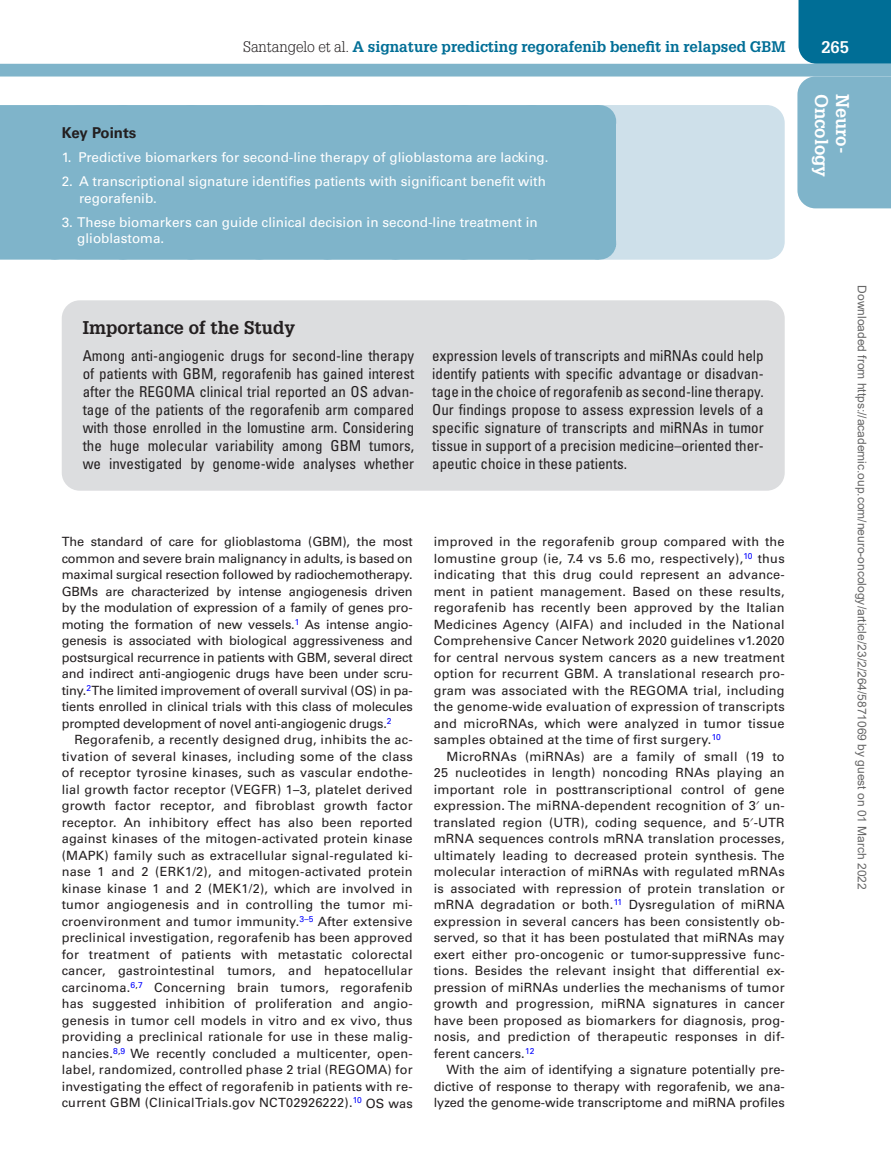
<style>
.page{position:relative;width:891px;height:1175px;background:#fff}
.page>*{position:absolute;margin:0;border:0;box-sizing:border-box;transform-origin:0 0}
.t1{font:700 18px "Glypha LT Std";color:#231f20}
.t2{font:700 18px "Glypha LT Std";color:#fff}
.t3{font:700 16.5px "Glypha LT Std";color:#fff}
.t4{font:condensed 15px/18px "Univers LT Std";color:#231f20;text-align:justify}
.t5{font:700 15px "Glypha LT Std";color:#006e96}
.t6{font:700 15px "Univers LT Std";color:#231f20}
.t7{font:13.5px/16.5px "Univers LT Std";color:#fff}
.t8{font:12.75px/16.5px "Univers LT Std";letter-spacing:.015em;color:#231f20;text-align:justify}
.t9{font:12px "Arial";color:#666}
.s1{font-weight:300;color:#231f20}
.s2{font-family:"Gandhari Unicode"}
</style>
<div class="page">
<div style="left:799px;top:0;width:92px;height:64px;background:#006e96"></div>
<div style="left:797px;top:76px;width:94px;height:132px;background:#7fb4ca"></div>
<div style="left:0;top:64px;width:891px;height:12px;background:#7fb4ca"></div>
<div style="left:62px;top:105px;width:723px;height:155px;background:#cee0ea;border-radius:18px"></div>
<div style="left:0;top:123px;width:615px;height:34px;background:#7fb4ca"></div>
<div style="left:0;top:105px;width:599px;height:33px;background:#7fb4ca"></div>
<hr style="left:599px;top:105px;width:1px;height:33px;background:#7fb4ca">
<div style="left:0;top:139px;width:615px;height:27px;background:#7fb4ca"></div>
<div style="left:0;top:163px;width:615px;height:57px;background:#7fb4ca"></div>
<div style="left:0;top:203px;width:615px;height:44px;background:#7fb4ca"></div>
<div style="left:0;top:227px;width:599px;height:33px;background:#7fb4ca"></div>
<svg style="left:55px;top:259px;width:510px;height:1px"></svg>
<hr style="left:599px;top:227px;width:1px;height:33px;background:#7fb4ca">
<div style="left:62px;top:300px;width:723px;height:190px;background:#dcdddf;border-radius:18px"></div>
<p class="t5" style="left:243px;top:37px;width:544px"><span class="s1">Santangelo et al.</span> A signature predicting regorafenib benefit in relapsed GBM</p>
<p class="t3" style="left:821px;top:37px;width:29px">265</p>
<h1 class="t2" style="left:833px;top:94px;width:85px;rotate:90deg">Oncology</h1>
<h1 class="t2" style="left:854px;top:94px;width:61px;rotate:90deg">Neuro-</h1>
<p class="t6" style="left:62px;top:124px;width:76px">Key Points</p>
<p class="t7" style="left:62px;top:149px;width:488px">1. Predictive biomarkers for second-line therapy of glioblastoma are lacking.</p>
<p class="t7" style="left:79px;top:173px;width:468px;text-indent:-17px">2. A transcriptional signature identifies patients with significant benefit with regorafenib.</p>
<p class="t7" style="left:77px;top:214px;width:462px;text-indent:-16px">3. These biomarkers can guide clinical decision in second-line treatment in glioblastoma.</p>
<h1 class="t1" style="left:83px;top:317px;width:214px">Importance of the Study</h1>
<p class="t4" style="left:83px;top:347px;width:333px">Among anti-angiogenic drugs for second-line therapy of patients with GBM, regorafenib has gained interest after the REGOMA clinical trial reported an OS advan&shy;tage of the patients of the regorafenib arm compared with those enrolled in the lomustine arm. Considering the huge molecular variability among GBM tumors, we investigated by genome-wide analyses whether</p>
<p class="t4" style="left:432px;top:347px;width:333px">expression levels of transcripts and miRNAs could help identify patients with specific advantage or disadvan&shy;tage in the choice of regorafenib as second-line therapy.<br>Our findings propose to assess expression levels of a specific signature of transcripts and miRNAs in tumor tissue in support of a precision medicine–oriented ther&shy;apeutic choice in these patients.</p>
<p class="t8" style="left:62px;top:533px;width:353px">The standard of care for glioblastoma (GBM), the most common and severe brain malignancy in adults, is based on maximal surgical resection followed by radiochemotherapy.<br>GBMs are characterized by intense angiogenesis driven by the modulation of expression of a family of genes pro&shy;moting the formation of new vessels.<sup>1</sup> As intense angio&shy;genesis is associated with biological aggressiveness and postsurgical recurrence in patients with GBM, several direct and indirect anti-angiogenic drugs have been under scru&shy;tiny.<sup>2</sup> The limited improvement of overall survival (OS) in pa&shy;tients enrolled in clinical trials with this class of molecules prompted development of novel anti-angiogenic drugs.<sup>2</sup></p>
<p class="t8" style="left:62px;top:731px;width:353px;text-indent:13px">Regorafenib, a recently designed drug, inhibits the ac&shy;tivation of several kinases, including some of the class of receptor tyrosine kinases, such as vascular endothe&shy;lial growth factor receptor (VEGFR) 1–3, platelet derived growth factor receptor, and fibroblast growth factor receptor. An inhibitory effect has also been reported against kinases of the mitogen-activated protein kinase (MAPK) family such as extracellular signal-regulated ki&shy;nase 1 and 2 (ERK1/2), and mitogen-activated protein kinase kinase 1 and 2 (MEK1/2), which are involved in tumor angiogenesis and in controlling the tumor mi&shy;croenvironment and tumor immunity.<sup>3–5</sup> After extensive preclinical investigation, regorafenib has been approved for treatment of patients with metastatic colorectal cancer, gastrointestinal tumors, and hepatocellular carcinoma.<sup>6</sup><sup>,</sup><sup>7</sup> Concerning brain tumors, regorafenib has suggested inhibition of proliferation and angio&shy;genesis in tumor cell models in vitro and ex vivo, thus providing a preclinical rationale for use in these malig&shy;nancies.<sup>8</sup><sup>,</sup><sup>9</sup> We recently concluded a multicenter, open&shy;label, randomized, controlled phase 2 trial (REGOMA) for investigating the effect of regorafenib in patients with re&shy;current GBM (ClinicalTrials.gov NCT02926222).<sup>10</sup> OS was</p>
<p class="t8" style="left:434px;top:533px;width:353px">improved in the regorafenib group compared with the lomustine group (ie, 7.4 vs 5.6 mo, respectively),<sup>10</sup> thus indicating that this drug could represent an advance&shy;ment in patient management. Based on these results, regorafenib has recently been approved by the Italian Medicines Agency (AIFA) and included in the National Comprehensive Cancer Network 2020 guidelines v1.2020 for central nervous system cancers as a new treatment option for recurrent GBM. A translational research pro&shy;gram was associated with the REGOMA trial, including the genome-wide evaluation of expression of transcripts and microRNAs, which were analyzed in tumor tissue samples obtained at the time of first surgery.<sup>10</sup></p>
<p class="t8" style="left:434px;top:748px;width:353px;text-indent:13px">MicroRNAs (miRNAs) are a family of small (19 to 25 nucleotides in length) noncoding RNAs playing an important role in posttranscriptional control of gene expression. The miRNA-dependent recognition of 3<span class="s2">′</span> un&shy;translated region (UTR), coding sequence, and 5<span class="s2">′</span>-UTR mRNA sequences controls mRNA translation processes, ultimately leading to decreased protein synthesis. The molecular interaction of miRNAs with regulated mRNAs is associated with repression of protein translation or mRNA degradation or both.<sup>11</sup> Dysregulation of miRNA expression in several cancers has been consistently ob&shy;served, so that it has been postulated that miRNAs may exert either pro-oncogenic or tumor-suppressive func&shy;tions. Besides the relevant insight that differential ex&shy;pression of miRNAs underlies the mechanisms of tumor growth and progression, miRNA signatures in cancer have been proposed as biomarkers for diagnosis, prog&shy;nosis, and prediction of therapeutic responses in dif&shy;ferent cancers.<sup>12</sup></p>
<p class="t8" style="left:434px;top:1061px;width:353px;text-indent:13px">With the aim of identifying a signature potentially pre&shy;dictive of response to therapy with regorafenib, we ana&shy;lyzed the genome-wide transcriptome and miRNA profiles</p>
<p class="t9" style="left:866px;top:285px;width:606px;rotate:90deg">Downloaded from https://academic.oup.com/neuro-oncology/article/23/2/264/5871069 by guest on 01 March 2022</p>
</div>
